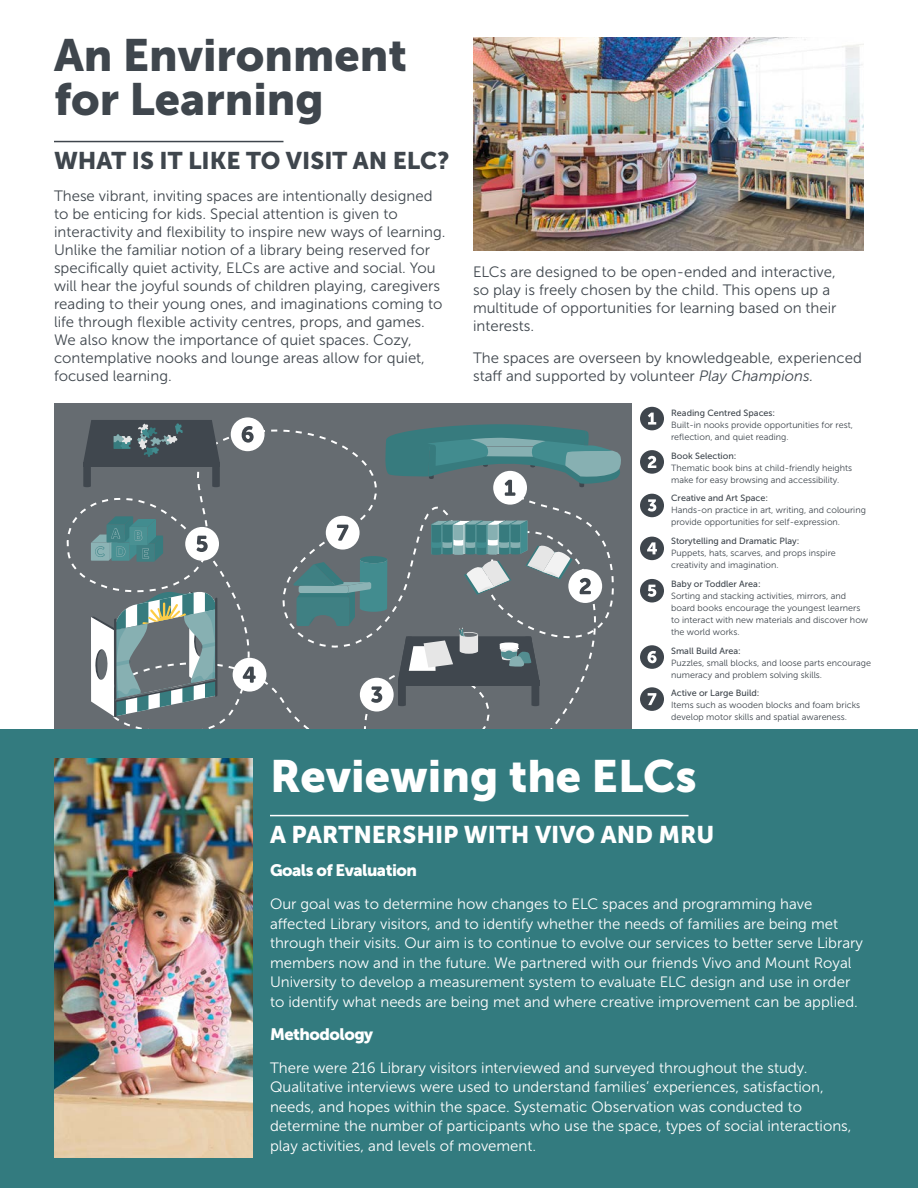
<style>
.page{position:relative;width:918px;height:1188px;background:#fff}
.page>*{position:absolute;margin:0;border:0;box-sizing:border-box;transform-origin:0 0}
.t1{font:45px "Museo Sans 900";color:#3f464d}
.t2{font:45px "Museo Sans 900";color:#fff}
.Heading{font:24px "Museo Sans 900";color:#fff}
.Heading-2{font:24px "Museo Sans 900";color:#3f464d}
.Heading_2{font:16.5px "Museo Sans 900";letter-spacing:-.03em;color:#fff}
.Heading-3{font:15px/18px "Museo Sans 300";color:#3f464d}
.Heading_2-2{font:15px/19.5px "Museo Sans 300";color:#fff}
.Heading-4{font:9px/12px "Museo Sans 300";color:#3f464d}
.Heading-5{font:9px "Museo Sans 500";color:#3f464d}
.s1{font-style:italic}
</style>
<div class="page">
<div style="left:0;top:729px;width:918px;height:459px;background:#337b7f"></div>
<hr style="left:54px;top:141px;width:230px;height:1px;background:#3f464d">
<img style="left:473px;top:37px;width:391px;height:214px">
<img style="left:54px;top:758px;width:199px;height:400px">
<hr style="left:270px;top:815px;width:418px;height:1px;background:#fff">
<div style="left:54px;top:404px;width:577px;height:324px;background:#666c71"></div>
<svg style="left:66px;top:420px;width:548px;height:308px"></svg>
<div style="left:493px;top:471px;width:34px;height:34px;background:#fff;border-radius:50%"></div>
<div style="left:233px;top:658px;width:33px;height:34px;background:#fff;border-radius:50%"></div>
<svg style="left:243px;top:667px;width:13px;height:16px"></svg>
<div style="left:326px;top:516px;width:34px;height:34px;background:#fff;border-radius:50%"></div>
<svg style="left:337px;top:525px;width:11px;height:16px"></svg>
<div style="left:185px;top:527px;width:34px;height:34px;background:#fff;border-radius:50%"></div>
<svg style="left:196px;top:536px;width:12px;height:16px"></svg>
<div style="left:360px;top:678px;width:34px;height:34px;background:#fff;border-radius:50%"></div>
<svg style="left:371px;top:686px;width:11px;height:17px"></svg>
<div style="left:231px;top:417px;width:34px;height:34px;background:#fff;border-radius:50%"></div>
<svg style="left:242px;top:426px;width:12px;height:17px"></svg>
<div style="left:568px;top:569px;width:34px;height:34px;background:#fff;border-radius:50%"></div>
<svg style="left:580px;top:578px;width:11px;height:16px"></svg>
<svg style="left:398px;top:627px;width:141px;height:79px"></svg>
<div style="left:360px;top:556px;width:27px;height:7px;background:#377b7e;border-radius:50%"></div>
<svg style="left:293px;top:560px;width:94px;height:66px"></svg>
<svg style="left:383px;top:424px;width:238px;height:72px"></svg>
<svg style="left:83px;top:420px;width:137px;height:67px"></svg>
<svg style="left:91px;top:590px;width:126px;height:127px"></svg>
<svg style="left:431px;top:518px;width:141px;height:77px"></svg>
<div style="left:640px;top:407px;width:24px;height:23px;background:#3f464d;border-radius:50%"></div>
<svg style="left:648px;top:413px;width:8px;height:12px"></svg>
<div style="left:640px;top:450px;width:24px;height:24px;background:#3f464d;border-radius:50%"></div>
<svg style="left:648px;top:456px;width:8px;height:12px"></svg>
<div style="left:640px;top:494px;width:24px;height:23px;background:#3f464d;border-radius:50%"></div>
<svg style="left:648px;top:499px;width:8px;height:13px"></svg>
<div style="left:640px;top:537px;width:24px;height:23px;background:#3f464d;border-radius:50%"></div>
<svg style="left:647px;top:542px;width:10px;height:12px"></svg>
<div style="left:640px;top:579px;width:24px;height:24px;background:#3f464d;border-radius:50%"></div>
<svg style="left:648px;top:585px;width:8px;height:12px"></svg>
<div style="left:640px;top:645px;width:24px;height:24px;background:#3f464d;border-radius:50%"></div>
<svg style="left:647px;top:651px;width:10px;height:12px"></svg>
<div style="left:640px;top:687px;width:24px;height:24px;background:#3f464d;border-radius:50%"></div>
<svg style="left:648px;top:693px;width:8px;height:12px"></svg>
<p class="t1" style="left:54px;top:30px;width:355px">An Environment</p>
<p class="t1" style="left:54px;top:73px;width:271px">for Learning</p>
<p class="Heading-2" style="left:54px;top:147px;width:397px">WHAT IS IT LIKE TO VISIT AN ELC?</p>
<p class="Heading-3" style="left:54px;top:187px;width:393px">These vibrant, inviting spaces are intentionally designed to be enticing for kids. Special attention is given to interactivity and flexibility to inspire new ways of learning.<br>Unlike the familiar notion of a library being reserved for specifically quiet activity, ELCs are active and social. You will hear the joyful sounds of children playing, caregivers reading to their young ones, and imaginations coming to life through flexible activity centres, props, and games.<br>We also know the importance of quiet spaces. Cozy, contemplative nooks and lounge areas allow for quiet, focused learning.</p>
<p class="Heading-3" style="left:473px;top:263px;width:365px">ELCs are designed to be open-ended and interactive, so play is freely chosen by the child. This opens up a multitude of opportunities for learning based on their interests.</p>
<p class="Heading-3" style="left:473px;top:349px;width:390px">The spaces are overseen by knowledgeable, experienced staff and supported by volunteer <span class="s1">Play Champions.</span></p>
<p class="Heading-5" style="left:671px;top:408px;width:106px">Reading Centred Spaces:</p>
<p class="Heading-4" style="left:671px;top:419px;width:183px">Built-in nooks provide opportunities for rest, reflection, and quiet reading.</p>
<p class="Heading-5" style="left:671px;top:451px;width:67px">Book Selection:</p>
<p class="Heading-4" style="left:671px;top:462px;width:182px">Thematic book bins at child-friendly heights make for easy browsing and accessibility.</p>
<p class="Heading-5" style="left:671px;top:493px;width:98px">Creative and Art Space:</p>
<p class="Heading-4" style="left:671px;top:504px;width:196px">Hands-on practice in art, writing, and colouring provide opportunities for self-expression.</p>
<p class="Heading-5" style="left:671px;top:536px;width:130px">Storytelling and Dramatic Play:</p>
<p class="Heading-4" style="left:671px;top:547px;width:166px">Puppets, hats, scarves, and props inspire creativity and imagination.</p>
<p class="Heading-5" style="left:671px;top:579px;width:91px">Baby or Toddler Area:</p>
<p class="Heading-4" style="left:671px;top:590px;width:198px">Sorting and stacking activities, mirrors, and board books encourage the youngest learners to interact with new materials and discover how the world works.</p>
<p class="Heading-5" style="left:671px;top:646px;width:71px">Small Build Area:</p>
<p class="Heading-4" style="left:671px;top:657px;width:201px">Puzzles, small blocks, and loose parts encourage numeracy and problem solving skills.</p>
<p class="Heading-5" style="left:671px;top:688px;width:90px">Active or Large Build:</p>
<p class="Heading-4" style="left:671px;top:699px;width:191px">Items such as wooden blocks and foam bricks develop motor skills and spatial awareness.</p>
<p class="t2" style="left:270px;top:751px;width:428px">Reviewing the ELCs</p>
<p class="Heading" style="left:270px;top:821px;width:446px">A PARTNERSHIP WITH VIVO AND MRU</p>
<p class="Heading_2" style="left:270px;top:861px;width:149px">Goals of Evaluation</p>
<p class="Heading_2-2" style="left:270px;top:895px;width:595px">Our goal was to determine how changes to ELC spaces and programming have affected Library visitors, and to identify whether the needs of families are being met through their visits. Our aim is to continue to evolve our services to better serve Library members now and in the future. We partnered with our friends Vivo and Mount Royal University to develop a measurement system to evaluate ELC design and use in order to identify what needs are being met and where creative improvement can be applied.</p>
<p class="Heading_2" style="left:270px;top:1025px;width:105px">Methodology</p>
<p class="Heading_2-2" style="left:270px;top:1058px;width:583px">There were 216 Library visitors interviewed and surveyed throughout the study.<br>Qualitative interviews were used to understand families’ experiences, satisfaction, needs, and hopes within the space. Systematic Observation was conducted to determine the number of participants who use the space, types of social interactions, play activities, and levels of movement.</p>
</div>
